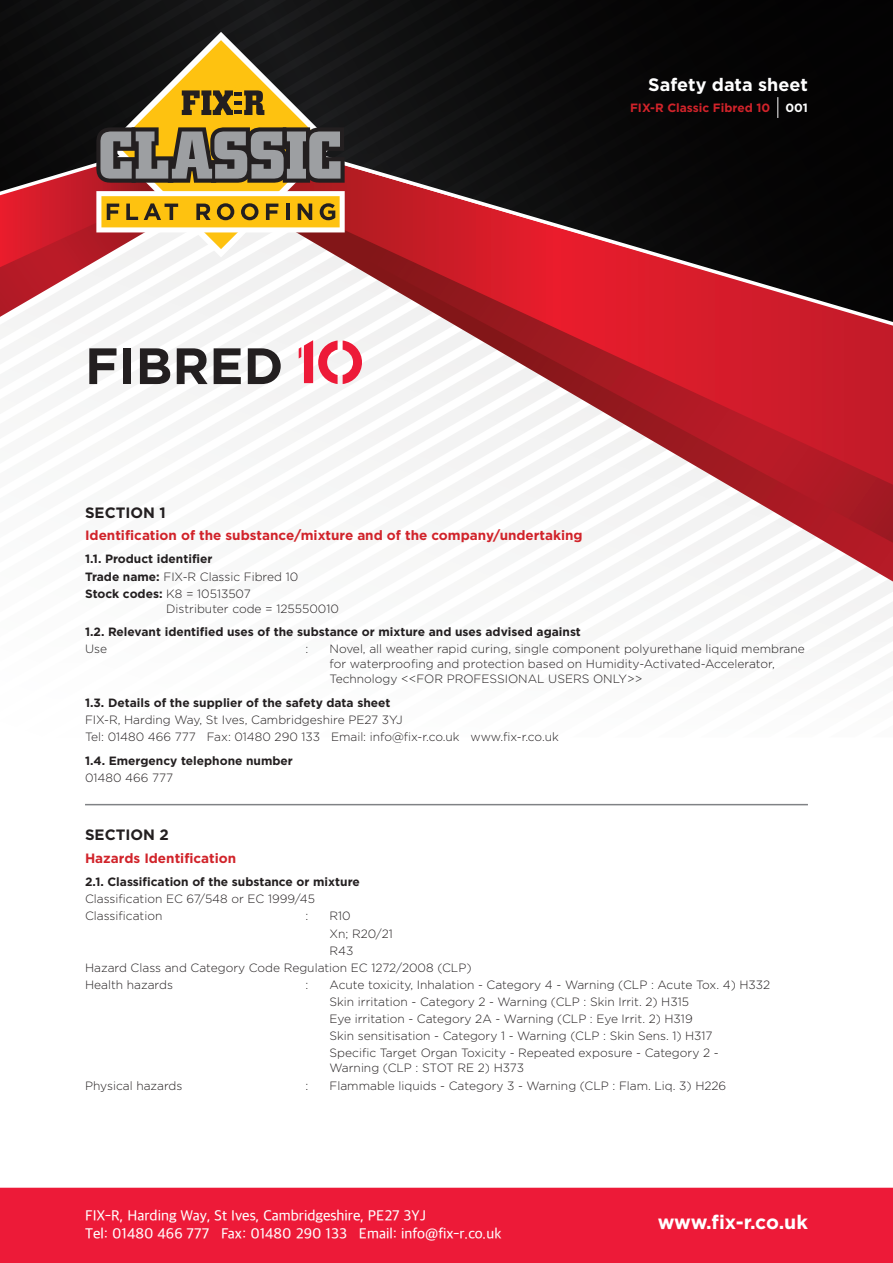
<style>
.page{position:relative;width:893px;height:1263px;background:#fff}
.page>*{position:absolute;margin:0;border:0;box-sizing:border-box;transform-origin:0 0}
.t1{font:700 51px "Gotham";color:#231f20}
.t2{font:700 19.5px "Gotham";letter-spacing:-.005em;color:#fff}
.t3{font:700 18px "Gotham";color:#fff}
.t4{font:500 15px/18px "Apple SD Gothic Neo";color:#fff}
.t5{font:700 15px "Gotham";color:#231f20}
.t6{font:700 13.5px "Gotham";color:#d1232a}
.t7{font:300 12px/15px "Gotham";color:#231f20}
.t8{font:700 12px "Gotham";color:#231f20}
.t9{font:700 12px "Gotham";color:#d1232a}
.t10{font:700 12px "Gotham";color:#fff}
.s1{font-weight:700}
</style>
<div class="page">
<div style="left:0;top:1187px;width:893px;height:76px;background:#ed1a38"></div>
<svg style="left:700px;top:589px;width:193px;height:53px"></svg>
<svg style="left:0;top:0;width:893px;height:124px;background:#0a0a0b"></svg>
<svg style="left:595px;top:549px;width:298px;height:40px"></svg>
<svg style="left:437px;top:491px;width:456px;height:58px"></svg>
<svg style="left:279px;top:433px;width:614px;height:58px"></svg>
<svg style="left:0;top:124px;width:893px;height:309px"></svg>
<div style="left:108px;top:32px;width:226px;height:8px;background:#151616"></div>
<svg style="left:0;top:40px;width:345px;height:284px"></svg>
<svg style="left:777px;top:97px;width:1px;height:21px"></svg>
<hr style="left:85px;top:804px;width:723px;height:1px;background:#808285">
<svg style="left:299px;top:340px;width:63px;height:44px"></svg>
<p class="t1" style="left:85px;top:336px;width:200px">FIBRED</p>
<p class="t3" style="left:648px;top:74px;width:161px">Safety data sheet</p>
<p class="t9" style="left:630px;top:101px;width:142px">FIX-R Classic Fibred 10</p>
<p class="t10" style="left:785px;top:101px;width:24px">001</p>
<p class="t5" style="left:85px;top:504px;width:82px">SECTION 1</p>
<p class="t6" style="left:85px;top:527px;width:499px">Identification of the substance/mixture and of the company/undertaking</p>
<p class="t8" style="left:85px;top:552px;width:129px">1.1. Product identifier</p>
<p class="t7" style="left:85px;top:569px;width:215px"><span class="s1">Trade name:</span> FIX-R Classic Fibred 10</p>
<p class="t7" style="left:166px;top:586px;width:174px;text-indent:-81px"><span class="s1">Stock codes:</span> K8 = 10513507<br>Distributer code = 125550010</p>
<p class="t8" style="left:85px;top:625px;width:497px">1.2. Relevant identified uses of the substance or mixture and uses advised against</p>
<p class="t7" style="left:85px;top:641px;width:24px">Use</p>
<p class="t7" style="left:306px;top:641px;width:4px">:</p>
<p class="t7" style="left:330px;top:641px;width:477px">Novel, all weather rapid curing, single component polyurethane liquid membrane for waterproofing and protection based on Humidity-Activated-Accelerator,<br>Technology &lt;&lt;FOR PROFESSIONAL USERS ONLY&gt;&gt;</p>
<p class="t8" style="left:85px;top:696px;width:307px">1.3. Details of the supplier of the safety data sheet</p>
<p class="t7" style="left:85px;top:711px;width:475px;line-height:17.2px">FIX-R, Harding Way, St Ives, Cambridgeshire PE27 3YJ<br>Tel: 01480 466 777 Fax: 01480 290 133 Email: info@fix-r.co.uk www.fix-r.co.uk</p>
<p class="t8" style="left:85px;top:753px;width:209px">1.4. Emergency telephone number</p>
<p class="t7" style="left:85px;top:770px;width:90px">01480 466 777</p>
<p class="t5" style="left:85px;top:826px;width:85px">SECTION 2</p>
<p class="t6" style="left:85px;top:850px;width:153px">Hazards Identification</p>
<p class="t8" style="left:85px;top:875px;width:276px">2.1. Classification of the substance or mixture</p>
<p class="t7" style="left:85px;top:891px;width:231px">Classification EC 67/548 or EC 1999/45</p>
<p class="t7" style="left:85px;top:908px;width:79px">Classification</p>
<p class="t7" style="left:306px;top:908px;width:4px">:</p>
<p class="t7" style="left:330px;top:908px;width:23px">R10</p>
<p class="t7" style="left:330px;top:926px;width:65px">Xn; R20/21</p>
<p class="t7" style="left:330px;top:943px;width:25px">R43</p>
<p class="t7" style="left:85px;top:960px;width:388px">Hazard Class and Category Code Regulation EC 1272/2008 (CLP)</p>
<p class="t7" style="left:85px;top:977px;width:89px">Health hazards</p>
<p class="t7" style="left:306px;top:977px;width:4px">:</p>
<p class="t7" style="left:330px;top:977px;width:442px">Acute toxicity, Inhalation - Category 4 - Warning (CLP : Acute Tox. 4) H332</p>
<p class="t7" style="left:330px;top:994px;width:361px">Skin irritation - Category 2 - Warning (CLP : Skin Irrit. 2) H315</p>
<p class="t7" style="left:330px;top:1011px;width:365px">Eye irritation - Category 2A - Warning (CLP : Eye Irrit. 2) H319</p>
<p class="t7" style="left:330px;top:1028px;width:385px">Skin sensitisation - Category 1 - Warning (CLP : Skin Sens. 1) H317</p>
<p class="t7" style="left:330px;top:1045px;width:391px">Specific Target Organ Toxicity - Repeated exposure - Category 2 -<br>Warning (CLP : STOT RE 2) H373</p>
<p class="t7" style="left:85px;top:1078px;width:99px">Physical hazards</p>
<p class="t7" style="left:306px;top:1078px;width:4px">:</p>
<p class="t7" style="left:330px;top:1078px;width:398px">Flammable liquids - Category 3 - Warning (CLP : Flam. Liq. 3) H226</p>
<p class="t4" style="left:85px;top:1208px;width:418px">FIX-R, Harding Way, St Ives, Cambridgeshire, PE27 3YJ<br>Tel: 01480 466 777 Fax: 01480 290 133 Email: info@fix-r.co.uk</p>
<h2 class="t2" style="left:658px;top:1211px;width:152px">www.fix-r.co.uk</h2>
</div>
